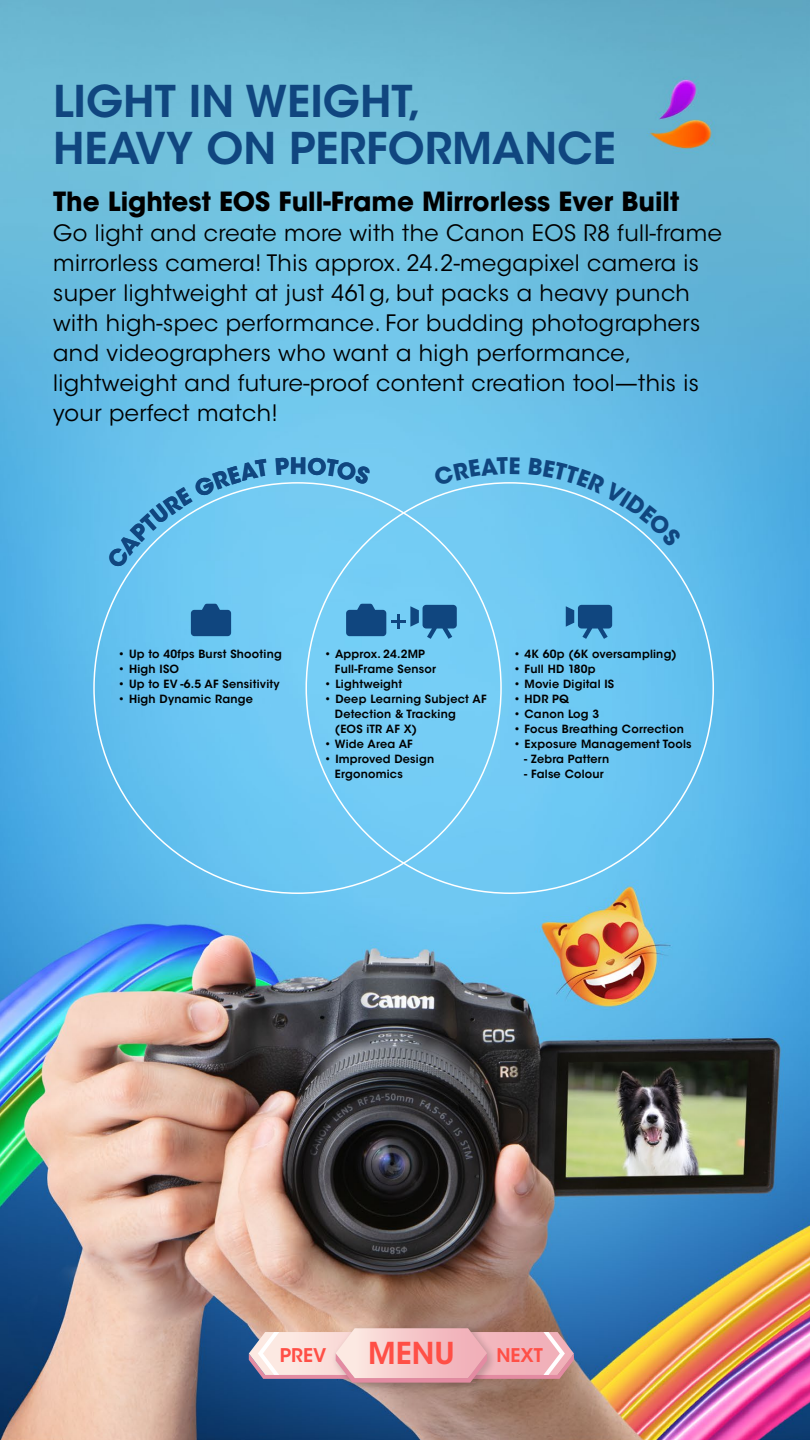
<style>
.page{position:relative;width:810px;height:1440px;background:#fff}
.page>*{position:absolute;margin:0;border:0;box-sizing:border-box;transform-origin:0 0}
.t1{font:600 43.5px/46.5px "ITC Avant Garde Std";color:#10467f}
.t2{font:600 30px "ITC Avant Garde Std";color:#ff4f46}
.t3{font:700 26.25px "ITC Avant Garde Std";color:#000}
.t4{font:22.5px/30px "ITC Avant Garde Std";letter-spacing:.02em;color:#000}
.t5{font:700 22.5px "ITC Avant Garde Std";color:#10467f}
.t6{font:600 18.75px "ITC Avant Garde Std";color:#ff4f46}
.t7{font:600 11.25px/15px "ITC Avant Garde Std";letter-spacing:.02em;color:#000}
</style>
<div class="page">
<img style="left:0;top:0;width:810px;height:1440px">
<svg style="left:566px;top:605px;width:46px;height:34px;background:#3073a7"></svg>
<img style="left:330px;top:1322px;width:170px;height:73px">
<svg style="left:249px;top:1328px;width:325px;height:55px;background:#e2babe"></svg>
<svg style="left:191px;top:604px;width:40px;height:32px"></svg>
<svg style="left:346px;top:604px;width:111px;height:35px;background:#3a7fb1"></svg>
<svg style="left:106px;top:459px;width:162px;height:111px;background:#6ec7f0"></svg>
<svg style="left:276px;top:457px;width:13px;height:18px"></svg>
<div style="left:307px;top:457px;width:64px;height:28px;background:#76cbf2"></div>
<div style="left:433px;top:457px;width:87px;height:29px;background:#74c9f0"></div>
<svg style="left:529px;top:458px;width:153px;height:89px;background:#6ac2ed"></svg>
<h1 class="t1" style="left:53px;top:78px;width:564px">LIGHT IN WEIGHT,<br>HEAVY ON PERFORMANCE</h1>
<h3 class="t3" style="left:53px;top:184px;width:628px">The Lightest EOS Full-Frame Mirrorless Ever Built</h3>
<p class="t4" style="left:53px;top:218px;width:670px">Go light and create more with the Canon EOS R8 full-frame mirrorless camera! This approx. 24.2-megapixel camera is super lightweight at just 461g, but packs a heavy punch with high-spec performance. For budding photographers and videographers who want a high performance, lightweight and future-proof content creation tool—this is your perfect match!</p>
<h3 class="t5" style="left:290px;top:451px;width:19px">H</h3>
<p class="t7" style="left:118px;top:646px;width:165px">• Up to 40fps Burst Shooting</p>
<p class="t7" style="left:118px;top:661px;width:63px">• High ISO</p>
<p class="t7" style="left:118px;top:676px;width:163px">• Up to EV -6.5 AF Sensitivity</p>
<p class="t7" style="left:118px;top:691px;width:137px">• High Dynamic Range</p>
<p class="t7" style="left:335px;top:646px;width:103px;text-indent:-11px">• Approx. 24.2MP<br>Full-Frame Sensor</p>
<p class="t7" style="left:324px;top:676px;width:80px">• Lightweight</p>
<p class="t7" style="left:335px;top:691px;width:153px;text-indent:-11px">• Deep Learning Subject AF<br>Detection &amp; Tracking<br>(EOS iTR AF X)</p>
<p class="t7" style="left:324px;top:736px;width:90px">• Wide Area AF</p>
<p class="t7" style="left:335px;top:751px;width:101px;text-indent:-11px">• Improved Design<br>Ergonomics</p>
<p class="t7" style="left:513px;top:646px;width:165px">• 4K 60p (6K oversampling)</p>
<p class="t7" style="left:513px;top:661px;width:84px">• Full HD 180p</p>
<p class="t7" style="left:513px;top:676px;width:102px">• Movie Digital IS</p>
<p class="t7" style="left:513px;top:691px;width:57px">• HDR PQ</p>
<p class="t7" style="left:513px;top:706px;width:87px">• Canon Log 3</p>
<p class="t7" style="left:513px;top:721px;width:172px">• Focus Breathing Correction</p>
<p class="t7" style="left:513px;top:736px;width:180px">• Exposure Management Tools</p>
<p class="t7" style="left:524px;top:751px;width:87px">- Zebra Pattern</p>
<p class="t7" style="left:524px;top:766px;width:81px">- False Colour</p>
<h3 class="t6" style="left:280px;top:1343px;width:48px">PREV</h3>
<h2 class="t2" style="left:368px;top:1334px;width:88px">MENU</h2>
<h3 class="t6" style="left:496px;top:1343px;width:48px">NEXT</h3>
</div>
